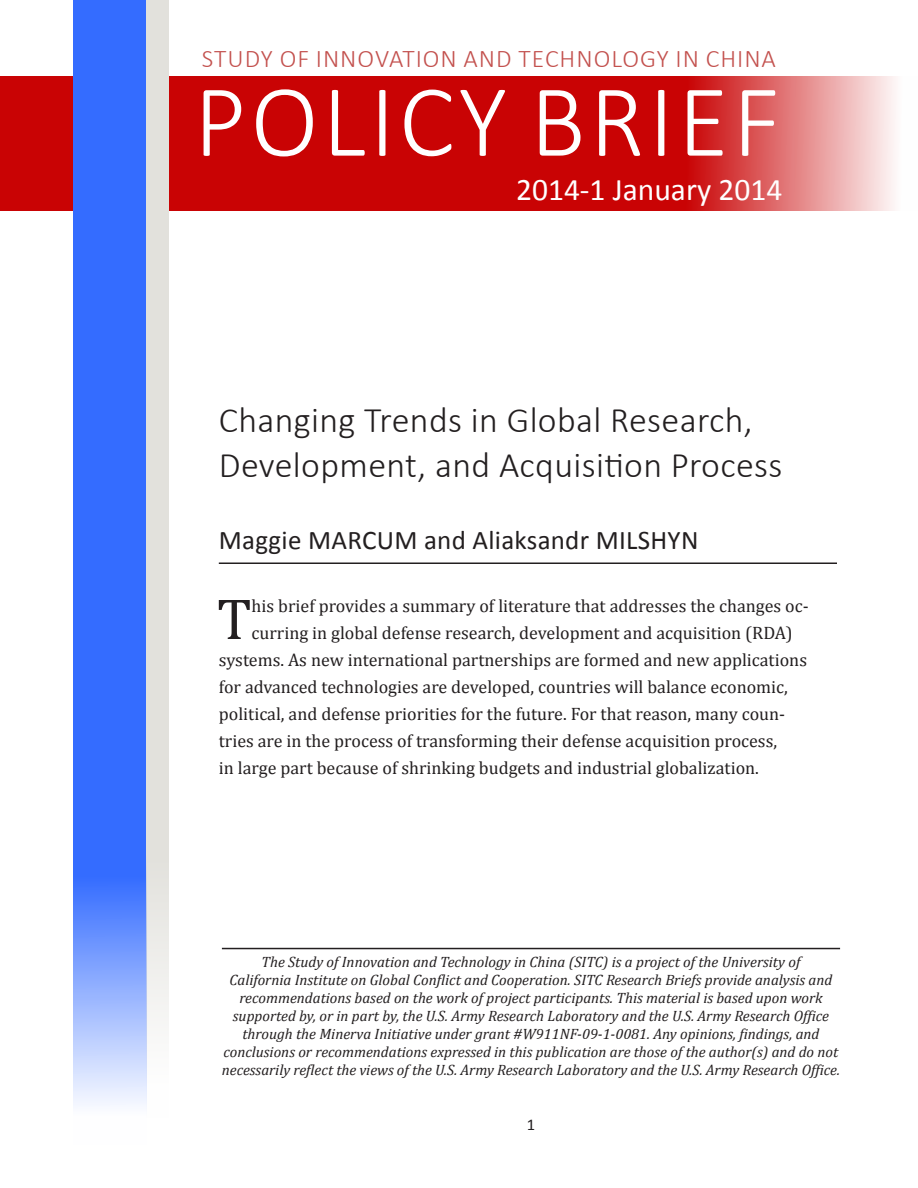
<style>
.page{position:relative;width:918px;height:1188px;background:#fff}
.page>*{position:absolute;margin:0;border:0;box-sizing:border-box;transform-origin:0 0}
.t1{font:300 103.5px "Calibri";letter-spacing:.04em;color:#fff}
.opening_paragraph{font:58.5px "Cambria";color:#231f20}
.PB_Title{font:300 36px/45px "Calibri";letter-spacing:.01em;color:#231f20}
.PB_head{font:31.5px "Calibri";color:#fff}
.PB_author{font:27px "Calibri";letter-spacing:.01em;color:#231f20}
.t2{font:300 25.5px "Calibri";letter-spacing:.04em;color:#c3514e}
.opening_paragraph-2{font:18px "Cambria";color:#231f20}
.Page_Number{font:16.5px "Calibri";color:#231f20}
.t3{font:italic 15px/18px "Cambria";color:#231f20;text-align:center}
</style>
<div class="page">
<svg style="left:0;top:76px;width:895px;height:135px;background:#cf2223"></svg>
<svg style="left:74px;top:0;width:73px;height:1106px;background:#4a7bfe"></svg>
<svg style="left:147px;top:0;width:22px;height:1024px;background:#e3e2dd"></svg>
<hr style="left:222px;top:948px;width:618px;height:1px;background:#231f20">
<hr style="left:219px;top:562px;width:618px;height:2px;background:#231f20">
<h3 class="t2" style="left:202px;top:43px;width:576px">STUDY OF INNOVATION AND TECHNOLOGY IN CHINA</h3>
<h1 class="t1" style="left:194px;top:57px;width:588px">POLICY BRIEF</h1>
<p class="PB_head" style="left:516px;top:169px;width:268px">2014-1 January 2014</p>
<p class="PB_Title" style="left:219px;top:397px;width:565px">Changing Trends in Global Research,<br>Development, and Acquisition Process</p>
<p class="PB_author" style="left:219px;top:523px;width:481px">Maggie MARCUM and Aliaksandr MILSHYN</p>
<p class="opening_paragraph" style="left:217px;top:585px;width:36px">T</p>
<p class="opening_paragraph-2" style="left:252px;top:595px;width:559px">his brief provides a summary of literature that addresses the changes oc-</p>
<p class="opening_paragraph-2" style="left:252px;top:622px;width:543px">curring in global defense research, development and acquisition (RDA)</p>
<p class="opening_paragraph-2" style="left:219px;top:649px;width:590px">systems. As new international partnerships are formed and new applications</p>
<p class="opening_paragraph-2" style="left:219px;top:676px;width:571px">for advanced technologies are developed, countries will balance economic,</p>
<p class="opening_paragraph-2" style="left:219px;top:703px;width:568px">political, and defense priorities for the future. For that reason, many coun-</p>
<p class="opening_paragraph-2" style="left:219px;top:730px;width:560px">tries are in the process of transforming their defense acquisition process,</p>
<p class="opening_paragraph-2" style="left:219px;top:757px;width:542px">in large part because of shrinking budgets and industrial globalization.</p>
<p class="t3" style="left:222px;top:953px;width:620px">The Study of Innovation and Technology in China (SITC) is a project of the University of<br>California Institute on Global Conflict and Cooperation. SITC Research Briefs provide analysis and recommendations based on the work of project participants. This material is based upon work supported by, or in part by, the U.S. Army Research Laboratory and the U.S. Army Research Office through the Minerva Initiative under grant #W911NF-09-1-0081. Any opinions, findings, and conclusions or recommendations expressed in this publication are those of the author(s) and do not necessarily reflect the views of the U.S. Army Research Laboratory and the U.S. Army Research Office.</p>
<p class="Page_Number" style="left:527px;top:1114px;width:10px">1</p>
</div>
